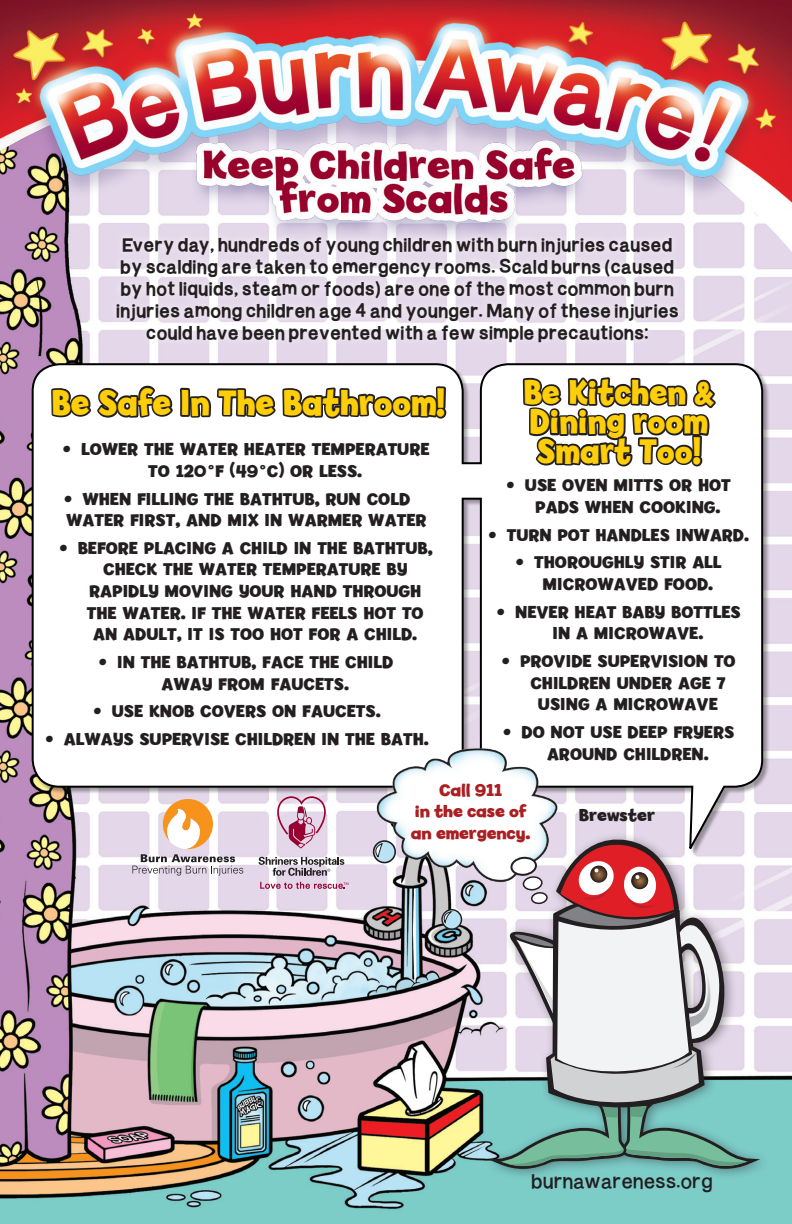
<style>
.page{position:relative;width:792px;height:1224px;background:#fff}
.page>*{position:absolute;margin:0;border:0;box-sizing:border-box;transform-origin:0 0}
.t1{font:700 37.4px "Billy";color:#fece08;scale:.91 1}
.t2{font:700 36px/29.6px "Billy";color:#fece08;scale:.91 1}
.t3{font:20px "Burvetica NC";letter-spacing:-.01em;color:#231f20}
.t4{font:700 18px/21.6px "Billy";color:#231f20}
.t5{font:18px/22px "Burvetica Thick NC";letter-spacing:-.01em;color:#231f20;text-align:center}
.t6{font:700 18px/21.6px "Billy";letter-spacing:-.01em;color:#ab1e21;text-align:center}
.s1{font-size:31px}
</style>
<div class="page">
<img style="left:0;top:0;width:792px;height:1224px">
<svg style="left:31px;top:362px;width:733px;height:495px"></svg>
<div style="left:109px;top:229px;width:577px;height:120px;background:#fff;opacity:.8"></div>
<svg style="left:49px;top:383px;width:400px;height:95px"></svg>
<div style="left:483px;top:832px;width:289px;height:349px;background:#231f20;opacity:.42"></div>
<svg style="left:442px;top:909px;width:20px;height:21px"></svg>
<div style="left:441px;top:909px;width:22px;height:21px;border:1px solid #231f20;border-radius:50%"></div>
<svg style="left:442px;top:912px;width:10px;height:11px"></svg>
<img style="left:373px;top:738px;width:189px;height:153px">
<svg style="left:275px;top:796px;width:53px;height:53px;background:#d5adc2"></svg>
<svg style="left:259px;top:857px;width:85px;height:19px"></svg>
<svg style="left:260px;top:882px;width:88px;height:7px"></svg>
<svg style="left:132px;top:799px;width:111px;height:77px"></svg>
<svg style="left:488px;top:840px;width:272px;height:329px"></svg>
<svg style="left:521px;top:374px;width:198px;height:151px"></svg>
<p class="t5" style="left:116px;top:232px;width:565px">Every day, hundreds of young children with burn injuries caused by scalding are taken to emergency rooms. Scald burns (caused by hot liquids, steam or foods) are one of the most common burn injuries among children age 4 and younger. Many of these injuries could have been prevented with a few simple precautions:</p>
<p class="t2" style="left:523px;top:378px;width:212px">Be Kitchen <span class="s1">&amp;<br></span>Dining room<br>Smart Too!</p>
<p class="t1" style="left:52px;top:381px;width:434px">Be Safe In The Bathroom!</p>
<p class="t4" style="left:148px;top:439px;width:283px;text-indent:-85px">• LOWER THE WATER HEATER TEMPERATURE<br>TO 120°F (49°C) OR LESS.</p>
<p class="t4" style="left:64px;top:488px;width:364px">• WHEN FILLING THE BATHTUB, RUN COLD<br>WATER FIRST, AND MIX IN WARMER WATER</p>
<p class="t4" style="left:60px;top:537px;width:375px">• BEFORE PLACING A CHILD IN THE BATHTUB,</p>
<p class="t4" style="left:103px;top:559px;width:306px">CHECK THE WATER TEMPERATURE BY</p>
<p class="t4" style="left:89px;top:581px;width:334px">RAPIDLY MOVING YOUR HAND THROUGH</p>
<p class="t4" style="left:87px;top:602px;width:338px">THE WATER. IF THE WATER FEELS HOT TO</p>
<p class="t4" style="left:93px;top:624px;width:326px">AN ADULT, IT IS TOO HOT FOR A CHILD.</p>
<p class="t4" style="left:161px;top:652px;width:233px;text-indent:-62px">• IN THE BATHTUB, FACE THE CHILD<br>AWAY FROM FAUCETS.</p>
<p class="t4" style="left:94px;top:701px;width:288px">• USE KNOB COVERS ON FAUCETS.</p>
<p class="t4" style="left:46px;top:729px;width:384px">• ALWAYS SUPERVISE CHILDREN IN THE BATH.</p>
<p class="t6" style="left:411px;top:779px;width:121px">Call 911<br>in the case of an emergency.</p>
<p class="t4" style="left:535px;top:475px;width:197px;text-indent:-28px">• USE OVEN MITTS OR HOT<br>PADS WHEN COOKING.</p>
<p class="t4" style="left:489px;top:524px;width:262px">• TURN POT HANDLES INWARD.</p>
<p class="t4" style="left:543px;top:552px;width:181px;text-indent:-26px">• THOROUGHLY STIR ALL<br>MICROWAVED FOOD.</p>
<p class="t4" style="left:552px;top:601px;width:190px;text-indent:-55px">• NEVER HEAT BABY BOTTLES<br>IN A MICROWAVE.</p>
<p class="t4" style="left:502px;top:651px;width:235px">• PROVIDE SUPERVISION TO</p>
<p class="t4" style="left:530px;top:672px;width:197px">CHILDREN UNDER AGE 7</p>
<p class="t4" style="left:538px;top:694px;width:181px">USING A MICROWAVE</p>
<p class="t4" style="left:547px;top:722px;width:189px;text-indent:-43px">• DO NOT USE DEEP FRYERS<br>AROUND CHILDREN.</p>
<p class="t4" style="left:579px;top:805px;width:78px">Brewster</p>
<p class="t3" style="left:531px;top:1167px;width:183px">burnawareness.org</p>
</div>
